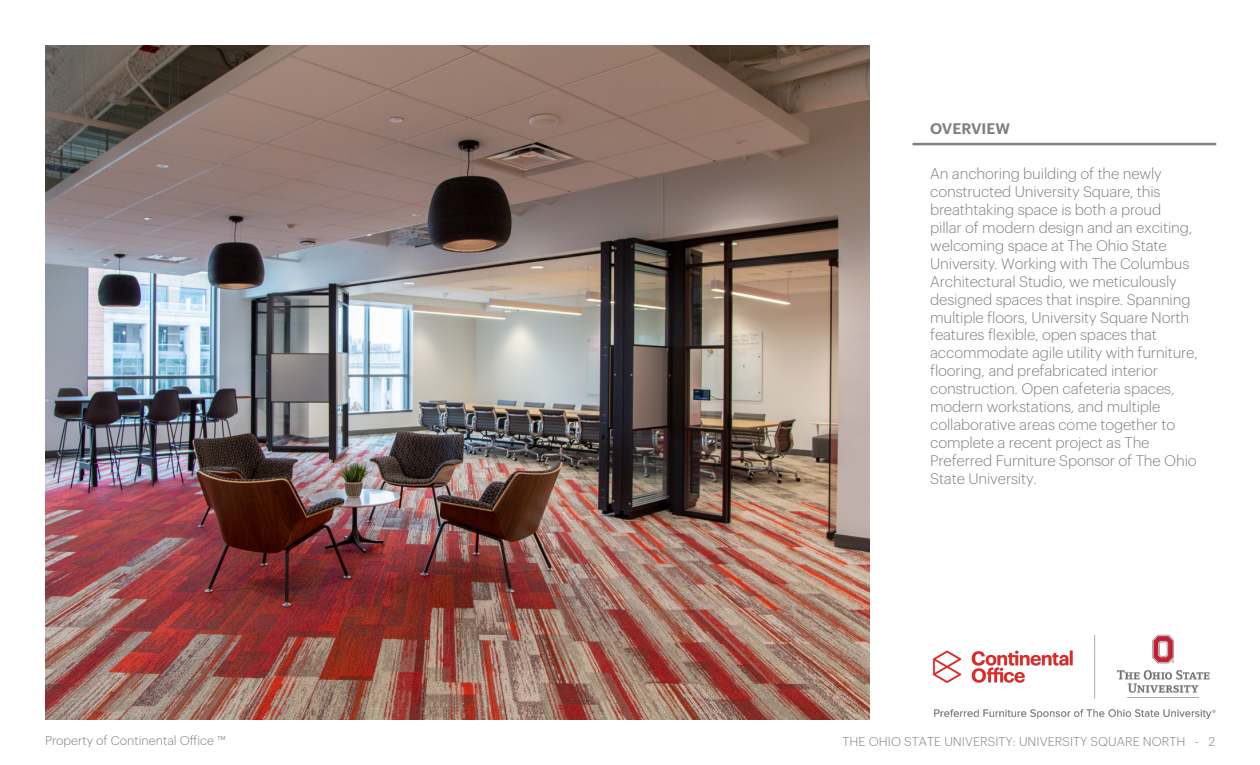
<style>
.page{position:relative;width:1260px;height:765px;background:#fff}
.page>*{position:absolute;margin:0;border:0;box-sizing:border-box;transform-origin:0 0}
.t1{font:300 15px/18px "Graphik";letter-spacing:-.01em;color:#7f817f}
.t2{font:600 15px "Graphik";color:#7f817f}
.t3{font:300 12.5px "Graphik";letter-spacing:.005em;color:#7f817f}
</style>
<div class="page">
<img style="left:45px;top:45px;width:824px;height:675px">
<hr style="left:912px;top:143px;width:304px;height:2px;background:#7f817f">
<img style="left:933px;top:634px;width:283px;height:85px">
<p class="t2" style="left:930px;top:117px;width:81px">OVERVIEW</p>
<p class="t1" style="left:930px;top:163px;width:269px">An anchoring building of the newly constructed University Square, this breathtaking space is both a proud<br>pillar of modern design and an exciting, welcoming space at The Ohio State University. Working with The Columbus Architectural Studio, we meticulously designed spaces that inspire. Spanning multiple floors, University Square North features flexible, open spaces that accommodate agile utility with furniture, flooring, and prefabricated interior construction. Open cafeteria spaces, modern workstations, and multiple collaborative areas come together to complete a recent project as The Preferred Furniture Sponsor of The Ohio State University.</p>
<p class="t3" style="left:45px;top:732px;width:182px">Property of Continental Office ™</p>
<p class="t3" style="left:843px;top:732px;width:374px">THE OHIO STATE UNIVERSITY: UNIVERSITY SQUARE NORTH - 2</p>
</div>
